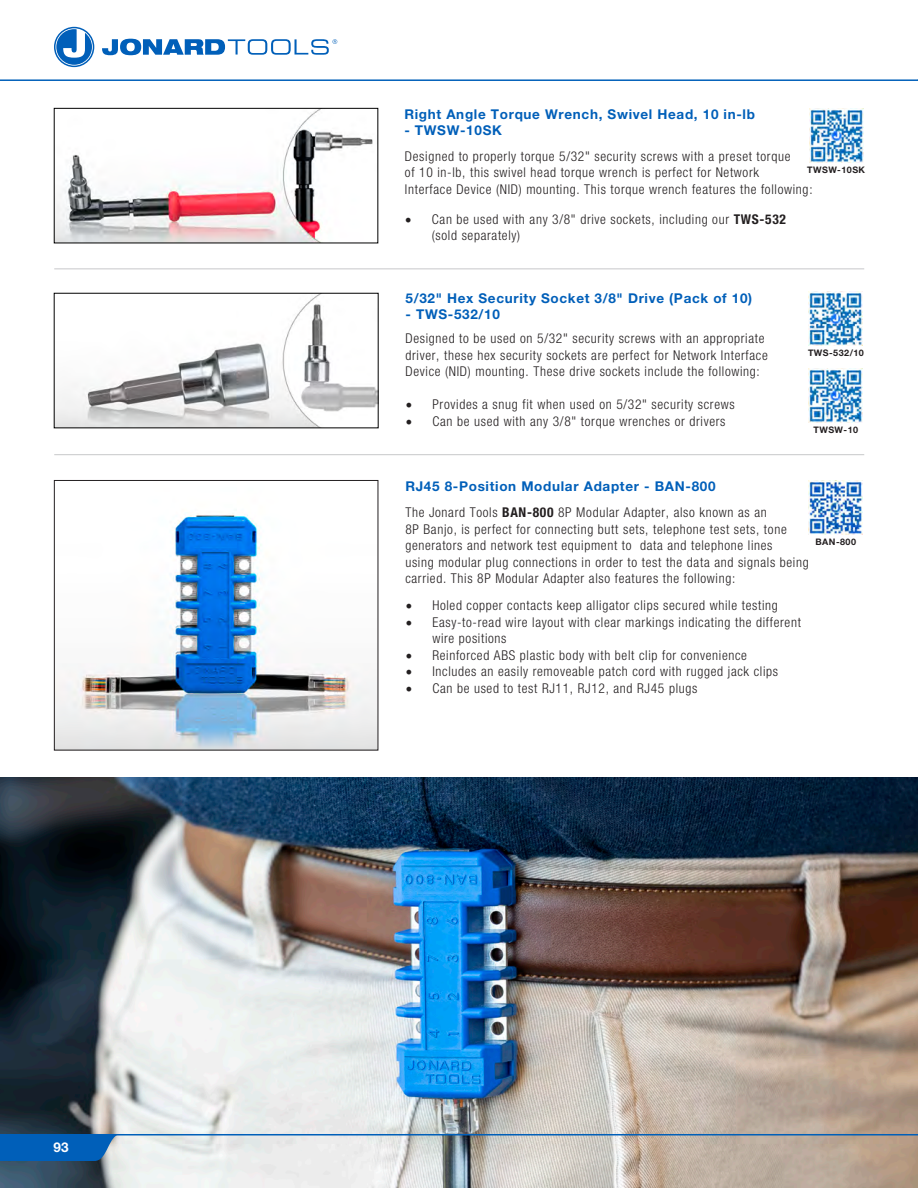
<style>
.page{position:relative;width:918px;height:1188px;background:#fff}
.page>*{position:absolute;margin:0;border:0;box-sizing:border-box;transform-origin:0 0}
.t1{font:300 condensed 13.5px/16.5px "Helvetica Neue";letter-spacing:.05em;color:#231f20}
.t2{font:700 13.5px "Helvetica Neue";letter-spacing:.05em;color:#005fb9}
.t3{font:700 13.5px "Helvetica Neue";color:#fff}
.t4{font:700 9px "Helvetica Neue";letter-spacing:.05em;color:#231f20}
.s1{font-family:"Minion Pro";font-weight:400;font-stretch:normal;font-size:18px}
.s2{font-weight:700}
</style>
<div class="page">
<img style="left:56px;top:295px;width:320px;height:131px">
<img style="left:809px;top:369px;width:54px;height:54px">
<img style="left:809px;top:292px;width:54px;height:54px">
<hr style="left:54px;top:269px;width:810px;height:1px;background:#c7c8ca">
<hr style="left:54px;top:454px;width:810px;height:1px;background:#c7c8ca">
<img style="left:56px;top:110px;width:317px;height:131px">
<div style="left:54px;top:108px;width:324px;height:135px;border:1px solid #000"></div>
<img style="left:809px;top:108px;width:54px;height:54px">
<img style="left:809px;top:480px;width:54px;height:54px">
<img style="left:56px;top:515px;width:320px;height:233px">
<div style="left:54px;top:480px;width:324px;height:270px;border:1px solid #231f20"></div>
<img style="left:0;top:777px;width:918px;height:411px">
<hr style="left:0;top:79px;width:918px;height:2px;background:#005fb9">
<svg style="left:102px;top:39px;width:235px;height:16px"></svg>
<svg style="left:54px;top:27px;width:40px;height:40px"></svg>
<svg style="left:0;top:1135px;width:121px;height:26px;background:#186cbc"></svg>
<hr style="left:0;top:1134px;width:918px;height:1px;background:#005fb9">
<p class="t3" style="left:54px;top:1139px;width:17px">93</p>
<p class="t2" style="left:404px;top:106px;width:352px">Right Angle Torque Wrench, Swivel Head, 10 in-lb</p>
<p class="t2" style="left:404px;top:122px;width:99px">- TWSW-10SK</p>
<p class="t1" style="left:405px;top:148px;width:409px">Designed to properly torque 5/32" security screws with a preset torque<br>of 10 in-lb, this swivel head torque wrench is perfect for Network<br>Interface Device (NID) mounting. This torque wrench features the following:</p>
<p class="t1" style="left:432px;top:211px;width:356px;text-indent:-27px"><span class="s1">•</span> Can be used with any 3/8" drive sockets, including our <span class="s2">TWS-532 </span>(sold separately)</p>
<p class="t4" style="left:807px;top:164px;width:59px">TWSW-10SK</p>
<p class="t2" style="left:406px;top:289px;width:348px">5/32" Hex Security Socket 3/8" Drive (Pack of 10)</p>
<p class="t2" style="left:406px;top:306px;width:96px">- TWS-532/10</p>
<p class="t1" style="left:406px;top:330px;width:364px">Designed to be used on 5/32" security screws with an appropriate driver, these hex security sockets are perfect for Network Interface<br>Device (NID) mounting. These drive sockets include the following:</p>
<p class="t1" style="left:406px;top:396px;width:331px"><span class="s1">•</span> Provides a snug fit when used on 5/32" security screws</p>
<p class="t1" style="left:406px;top:413px;width:321px"><span class="s1">•</span> Can be used with any 3/8" torque wrenches or drivers</p>
<p class="t4" style="left:808px;top:347px;width:57px">TWS-532/10</p>
<p class="t4" style="left:813px;top:424px;width:46px">TWSW-10</p>
<p class="t2" style="left:405px;top:478px;width:312px">RJ45 8-Position Modular Adapter - BAN-800</p>
<p class="t1" style="left:405px;top:504px;width:405px">The Jonard Tools <span class="s2">BAN-800</span> 8P Modular Adapter, also known as an<br>8P Banjo, is perfect for connecting butt sets, telephone test sets, tone generators and network test equipment to data and telephone lines<br>using modular plug connections in order to test the data and signals being carried. This 8P Modular Adapter also features the following:</p>
<p class="t1" style="left:405px;top:597px;width:374px"><span class="s1">•</span> Holed copper contacts keep alligator clips secured while testing</p>
<p class="t1" style="left:432px;top:614px;width:370px;text-indent:-27px"><span class="s1">•</span> Easy-to-read wire layout with clear markings indicating the different wire positions</p>
<p class="t1" style="left:405px;top:647px;width:343px"><span class="s1">•</span> Reinforced ABS plastic body with belt clip for convenience</p>
<p class="t1" style="left:405px;top:663px;width:374px"><span class="s1">•</span> Includes an easily removeable patch cord with rugged jack clips</p>
<p class="t1" style="left:405px;top:680px;width:294px"><span class="s1">•</span> Can be used to test RJ11, RJ12, and RJ45 plugs</p>
<p class="t4" style="left:816px;top:536px;width:42px">BAN-800</p>
</div>
